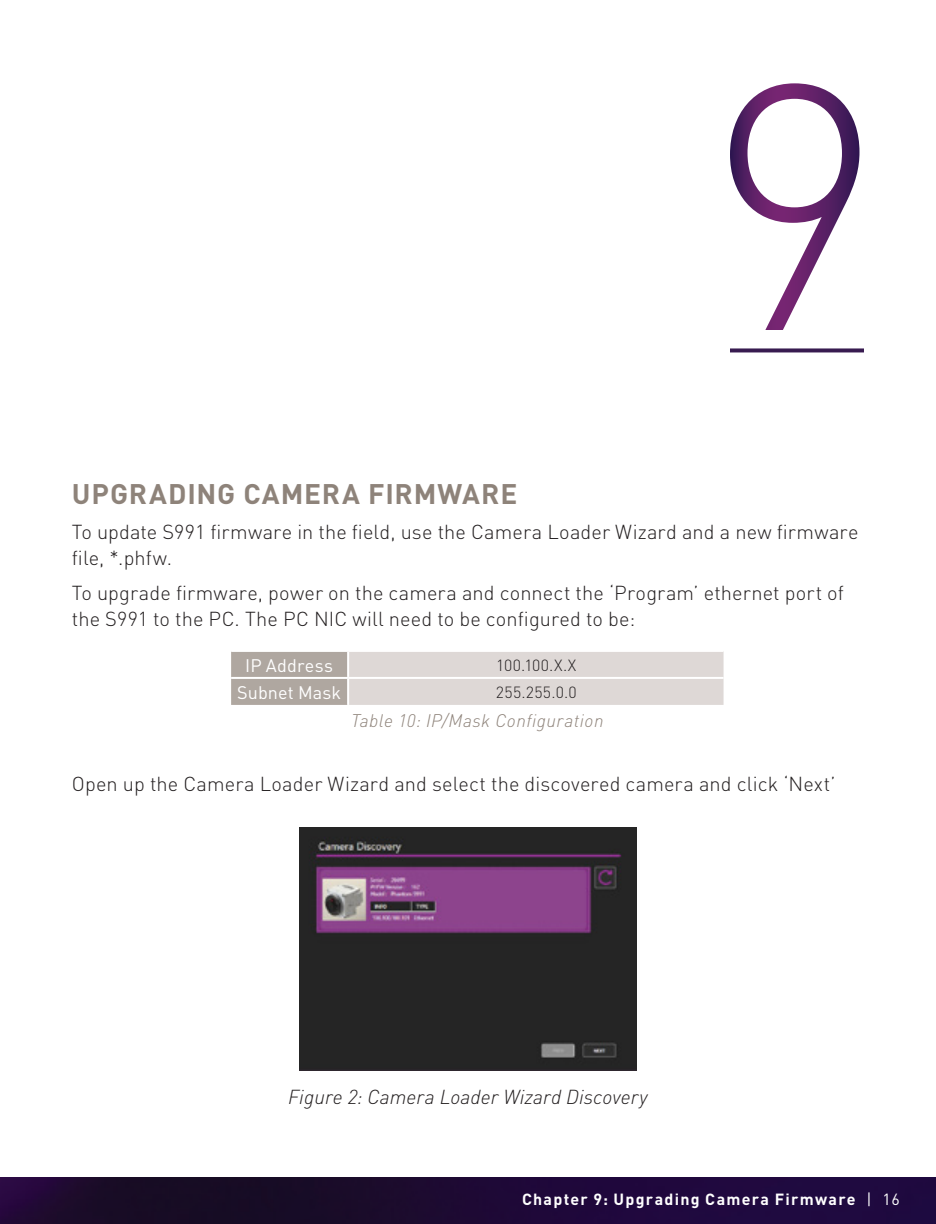
<style>
.page{position:relative;width:936px;height:1224px;background:#fff}
.page>*{position:absolute;margin:0;border:0;box-sizing:border-box;transform-origin:0 0}
.HDR_Bold_14_Auto{font:700 28px "DIN";letter-spacing:.03em;color:#8e837a}
.Body{font:300 20px/26px "DIN";letter-spacing:.005em;color:#231f20}
.Figure{font:italic 300 20px "DIN";letter-spacing:.005em;color:#231f20}
.Body-2{font:italic 300 18px "DIN";letter-spacing:.025em;color:#8e837a}
.t1{font:18px "DIN";letter-spacing:.01em;color:#fff}
.t2{font:700 16px "DIN";letter-spacing:.075em;color:#fff}
.t3{font:300 16px "DIN";letter-spacing:.02em;color:#231f20}
.s1{font-weight:400}
</style>
<div class="page">
<svg style="left:730px;top:348px;width:134px;height:4px"></svg>
<svg style="left:231px;top:652px;width:493px;height:53px;background:#d3ccc9"></svg>
<hr style="left:347px;top:652px;width:2px;height:25px;background:#fff">
<hr style="left:231px;top:677px;width:117px;height:2px;background:#fff">
<hr style="left:348px;top:677px;width:376px;height:2px;background:#fff">
<hr style="left:347px;top:679px;width:2px;height:26px;background:#fff">
<img style="left:299px;top:828px;width:338px;height:243px">
<img style="left:0;top:1178px;width:936px;height:46px">
<svg style="left:730px;top:83px;width:130px;height:247px"></svg>
<p class="HDR_Bold_14_Auto" style="left:72px;top:476px;width:447px">UPGRADING CAMERA FIRMWARE</p>
<p class="Body" style="left:72px;top:519px;width:788px">To update S991 firmware in the field, use the Camera Loader Wizard and a new firmware file, *.phfw.</p>
<p class="Body" style="left:72px;top:580px;width:773px">To upgrade firmware, power on the camera and connect the ‘Program’ ethernet port of the S991 to the PC. The PC NIC will need to be configured to be:</p>
<p class="t1" style="left:245px;top:654px;width:89px">IP Address</p>
<p class="t3" style="left:496px;top:655px;width:82px">100.100.X.X</p>
<p class="t1" style="left:237px;top:682px;width:106px">Subnet Mask</p>
<p class="t3" style="left:496px;top:683px;width:82px">255.255.0.0</p>
<p class="Body-2" style="left:351px;top:710px;width:254px">Table 10: IP/Mask Configuration</p>
<p class="Body" style="left:72px;top:771px;width:765px">Open up the Camera Loader Wizard and select the discovered camera and click ‘Next’</p>
<p class="Figure" style="left:288px;top:1084px;width:361px">Figure 2: Camera Loader Wizard Discovery</p>
<p class="t2" style="left:522px;top:1189px;width:379px">Chapter 9: Upgrading Camera Firmware <span class="s1">| 16</span></p>
</div>
